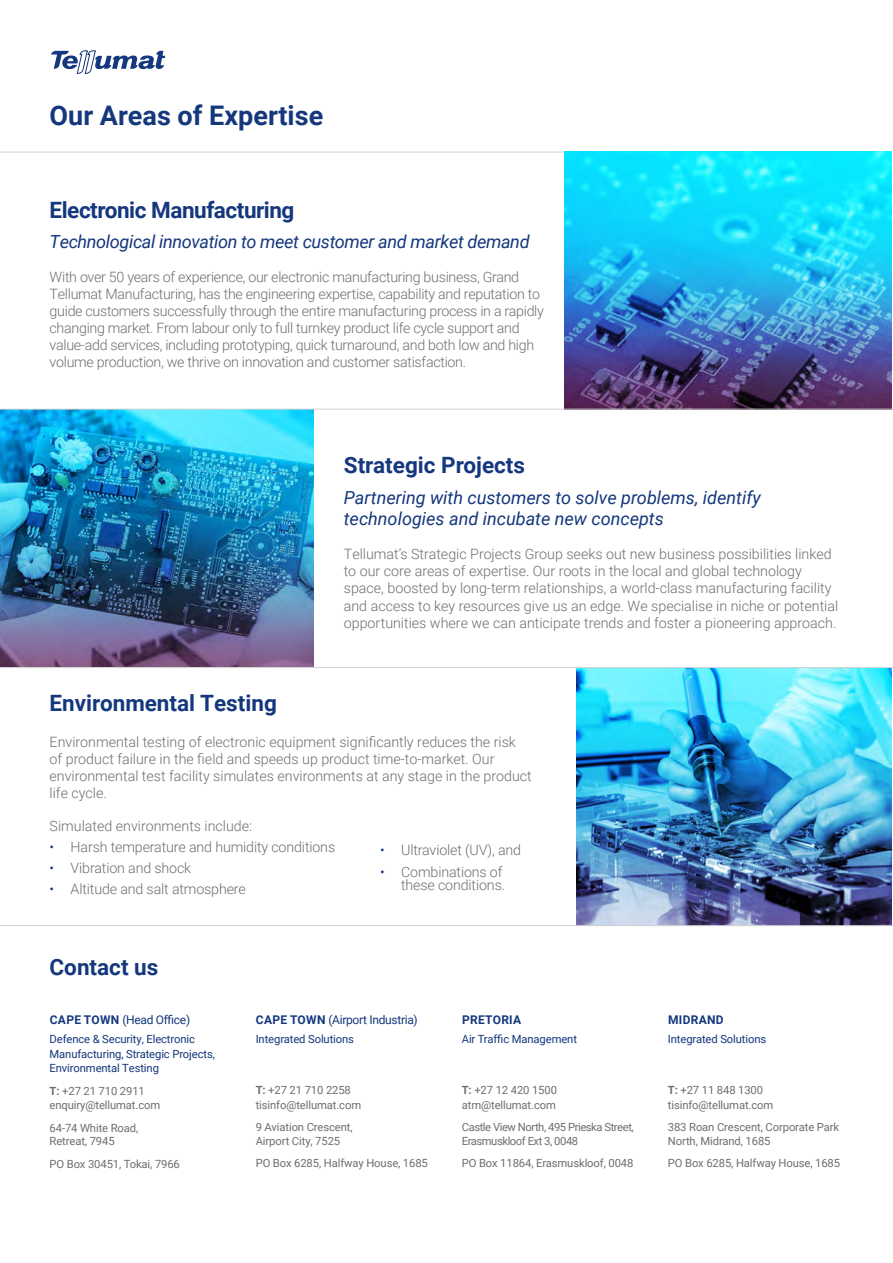
<style>
.page{position:relative;width:893px;height:1263px;background:#fff}
.page>*{position:absolute;margin:0;border:0;box-sizing:border-box;transform-origin:0 0}
.t1{font:700 27px "Roboto";color:#14377d}
.t2{font:700 22.5px "Roboto";color:#14377d}
.t3{font:700 22.5px "Roboto";letter-spacing:-.02em;color:#14377d}
.t4{font:italic 18px/21.6px "Roboto";color:#14377d}
.t5{font:italic 18px "Roboto";letter-spacing:-.02em;color:#14377d}
.t6{font:300 14.25px/17.1px "Roboto";letter-spacing:-.01em;color:#6d6e71}
.t7{font:12px "Roboto";letter-spacing:-.025em;color:#14377d}
.t8{font:700 12px "Roboto";letter-spacing:.025em;color:#14377d}
.t9{font:11.25px/14.4px "Roboto";letter-spacing:-.01em;color:#6d6e71}
.t10{font:11.25px/14.4px "Roboto";letter-spacing:-.01em;color:#14377d}
.t11{font:11.25px/13.5px "Roboto";letter-spacing:-.04em;color:#6d6e71}
.s1{color:#14377d}
.s2{font-weight:700}
</style>
<div class="page">
<img style="left:0;top:410px;width:314px;height:257px">
<img style="left:576px;top:668px;width:315px;height:257px">
<hr style="left:0;top:667px;width:893px;height:1px;background:#d1d3d4">
<hr style="left:0;top:925px;width:891px;height:1px;background:#d1d3d4">
<hr style="left:0;top:152px;width:891px;height:1px;background:#d1d3d4">
<img style="left:564px;top:152px;width:327px;height:257px">
<hr style="left:0;top:409px;width:893px;height:1px;background:#d1d3d4">
<svg style="left:51px;top:50px;width:114px;height:24px"></svg>
<h1 class="t1" style="left:50px;top:96px;width:275px">Our Areas of Expertise</h1>
<h2 class="t3" style="left:50px;top:194px;width:246px">Electronic Manufacturing</h2>
<p class="t5" style="left:50px;top:229px;width:481px">Technological innovation to meet customer and market demand</p>
<p class="t6" style="left:50px;top:268px;width:496px">With over 50 years of experience, our electronic manufacturing business, Grand Tellumat Manufacturing, has the engineering expertise, capability and reputation to guide customers successfully through the entire manufacturing process in a rapidly changing market. From labour only to full turnkey product life cycle support and value-add services, including prototyping, quick turnaround, and both low and high volume production, we thrive on innovation and customer satisfaction.</p>
<h2 class="t2" style="left:344px;top:450px;width:183px">Strategic Projects</h2>
<p class="t4" style="left:344px;top:486px;width:419px">Partnering with customers to solve problems, identify technologies and incubate new concepts</p>
<p class="t6" style="left:344px;top:545px;width:496px">Tellumat’s Strategic Projects Group seeks out new business possibilities linked to our core areas of expertise. Our roots in the local and global technology space, boosted by long-term relationships, a world-class manufacturing facility and access to key resources give us an edge. We specialise in niche or potential opportunities where we can anticipate trends and foster a pioneering approach.</p>
<h2 class="t2" style="left:50px;top:688px;width:229px">Environmental Testing</h2>
<p class="t6" style="left:50px;top:732px;width:484px">Environmental testing of electronic equipment significantly reduces the risk of product failure in the field and speeds up product time-to-market. Our environmental test facility simulates environments at any stage in the product life cycle.</p>
<p class="t6" style="left:50px;top:817px;width:204px">Simulated environments include:</p>
<p class="t6" style="left:50px;top:838px;width:287px"><span class="s1">•</span> Harsh temperature and humidity conditions</p>
<p class="t6" style="left:50px;top:859px;width:143px"><span class="s1">•</span> Vibration and shock</p>
<p class="t6" style="left:50px;top:880px;width:198px"><span class="s1">•</span> Altitude and salt atmosphere</p>
<p class="t6" style="left:380px;top:841px;width:142px"><span class="s1">•</span> Ultraviolet (UV), and</p>
<p class="t6" style="left:380px;top:864px;width:126px;line-height:13.5px;text-align:right"><span class="s1">•</span> Combinations of these conditions.</p>
<h2 class="t2" style="left:50px;top:951px;width:110px">Contact us</h2>
<p class="t7" style="left:50px;top:1011px;width:142px"><span class="s2">CAPE TOWN</span> (Head Office)</p>
<p class="t10" style="left:50px;top:1032px;width:167px">Defence &amp; Security, Electronic<br>Manufacturing, Strategic Projects,<br>Environmental Testing</p>
<p class="t9" style="left:50px;top:1083px;width:112px"><span class="s2">T:</span> +27 21 710 2911 enquiry@tellumat.com</p>
<p class="t9" style="left:50px;top:1120px;width:90px;line-height:13.5px">64-74 White Road,<br>Retreat, 7945</p>
<p class="t9" style="left:50px;top:1156px;width:132px">PO Box 30451, Tokai, 7966</p>
<p class="t7" style="left:256px;top:1011px;width:163px"><span class="s2">CAPE TOWN</span> (Airport Industria)</p>
<p class="t10" style="left:256px;top:1032px;width:100px">Integrated Solutions</p>
<p class="t9" style="left:256px;top:1083px;width:107px"><span class="s2">T:</span> +27 21 710 2258 tisinfo@tellumat.com</p>
<p class="t9" style="left:256px;top:1120px;width:98px;line-height:13.5px">9 Aviation Crescent,<br>Airport City, 7525</p>
<p class="t9" style="left:256px;top:1156px;width:174px">PO Box 6285, Halfway House, 1685</p>
<p class="t8" style="left:462px;top:1011px;width:61px">PRETORIA</p>
<p class="t10" style="left:462px;top:1032px;width:117px">Air Traffic Management</p>
<p class="t9" style="left:462px;top:1083px;width:97px"><span class="s2">T:</span> +27 12 420 1500 atm@tellumat.com</p>
<p class="t11" style="left:462px;top:1120px;width:173px">Castle View North, 495 Prieska Street,<br>Erasmuskloof Ext 3, 0048</p>
<p class="t9" style="left:462px;top:1156px;width:173px">PO Box 11864, Erasmuskloof, 0048</p>
<p class="t8" style="left:668px;top:1011px;width:57px">MIDRAND</p>
<p class="t10" style="left:668px;top:1032px;width:100px">Integrated Solutions</p>
<p class="t9" style="left:668px;top:1083px;width:107px"><span class="s2">T:</span> +27 11 848 1300 tisinfo@tellumat.com</p>
<p class="t9" style="left:668px;top:1120px;width:173px;line-height:13.5px">383 Roan Crescent, Corporate Park<br>North, Midrand, 1685</p>
<p class="t9" style="left:668px;top:1156px;width:174px">PO Box 6285, Halfway House, 1685</p>
</div>
